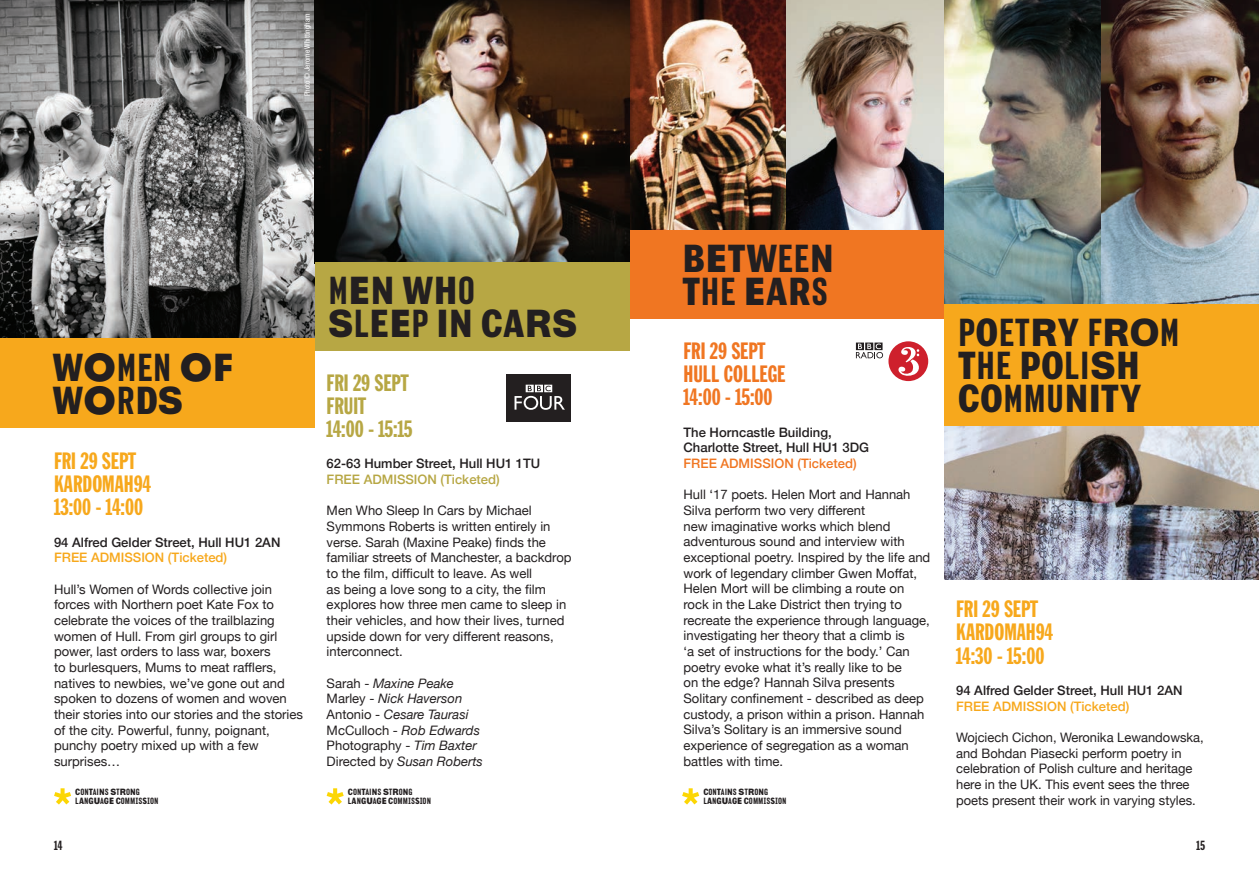
<style>
.page{position:relative;width:1259px;height:893px;background:#fff}
.page>*{position:absolute;margin:0;border:0;box-sizing:border-box;transform-origin:0 0}
.t1{font:42px/33px "Local Gothic";color:#231f20}
.t2{font:23.25px/23.2px "Franklin Gothic Std Extra Cond";color:#f7a81c}
.t3{font:23.25px/23.2px "Franklin Gothic Std Extra Cond";color:#f07622}
.t4{font:23.25px/23.2px "Franklin Gothic Std Extra Cond";color:#b7a744}
.t5{font:13.05px/15.6px "Helvetica Neue";color:#231f20}
.t6{font:500 13.05px/15.6px "Helvetica Neue";color:#231f20}
.t7{font:italic 13.05px/15.6px "Helvetica Neue";color:#231f20}
.t8{font:500 13.05px "Helvetica Neue";color:#f7a81c}
.t9{font:500 13.05px "Helvetica Neue";color:#f07622}
.t10{font:500 13.05px "Helvetica Neue";color:#b7a744}
.t11{font:13.05px "Franklin Gothic Std Extra Cond";color:#231f20}
.t12{font:9.75px/9.8px "Local Gothic";color:#231f20}
.t13{font:condensed 7.5px "Helvetica Neue LT Pro";color:#fff}
.s1{font-style:normal}
</style>
<div class="page">
<img style="left:0;top:0;width:315px;height:339px">
<div style="left:0;top:339px;width:315px;height:89px;background:#f7a81c"></div>
<svg style="left:682px;top:788px;width:17px;height:16px"></svg>
<svg style="left:54px;top:788px;width:17px;height:16px"></svg>
<img style="left:629px;top:0;width:315px;height:230px">
<div style="left:629px;top:230px;width:315px;height:89px;background:#f07622"></div>
<svg style="left:856px;top:341px;width:72px;height:40px"></svg>
<svg style="left:327px;top:788px;width:17px;height:16px"></svg>
<img style="left:315px;top:0;width:314px;height:262px">
<div style="left:315px;top:262px;width:314px;height:89px;background:#b7a744"></div>
<div style="left:507px;top:374px;width:64px;height:47px;background:#231f20"></div>
<svg style="left:514px;top:385px;width:51px;height:25px"></svg>
<img style="left:944px;top:0;width:315px;height:304px">
<div style="left:944px;top:304px;width:315px;height:123px;background:#f7a81c"></div>
<img style="left:944px;top:427px;width:315px;height:153px">
<p class="t13" style="left:303px;top:96px;width:84px;rotate:-90deg">Photo © Jerome Whittingham</p>
<h1 class="t1" style="left:52px;top:350px;width:183px">WOMEN OF<br>WORDS</h1>
<h2 class="t2" style="left:54px;top:450px;width:98px">FRI 29 SEPT<br>KARDOMAH94<br>13:00 - 14:00</h2>
<p class="t6" style="left:54px;top:533px;width:228px">94 Alfred Gelder Street, Hull HU1 2AN</p>
<p class="t8" style="left:54px;top:547px;width:175px">FREE ADMISSION (Ticketed)</p>
<p class="t5" style="left:54px;top:582px;width:250px">Hull’s Women of Words collective join forces with Northern poet Kate Fox to celebrate the voices of the trailblazing women of Hull. From girl groups to girl power, last orders to lass war, boxers<br>to burlesquers, Mums to meat rafflers, natives to newbies, we’ve gone out and spoken to dozens of women and woven their stories into our stories and the stories of the city. Powerful, funny, poignant, punchy poetry mixed up with a few surprises…</p>
<p class="t12" style="left:75px;top:787px;width:66px">CONTAI NS STRONG<br>LANG</p>
<p class="t12" style="left:94px;top:796px;width:61px">UAGE COMMISSION</p>
<h1 class="t1" style="left:328px;top:273px;width:251px">MEN WHO<br>SLEEP IN CARS</h1>
<h2 class="t4" style="left:327px;top:372px;width:87px">FRI 29 SEPT<br>FRUIT<br>14:00 - 15:15</h2>
<p class="t6" style="left:327px;top:455px;width:215px">62-63 Humber Street, Hull HU1 1TU</p>
<p class="t10" style="left:327px;top:469px;width:175px">FREE ADMISSION (Ticketed)</p>
<p class="t5" style="left:327px;top:504px;width:246px">Men Who Sleep In Cars by Michael Symmons Roberts is written entirely in verse. Sarah (Maxine Peake) finds the familiar streets of Manchester, a backdrop to the film, difficult to leave. As well<br>as being a love song to a city, the film explores how three men came to sleep in their vehicles, and how their lives, turned upside down for very different reasons, interconnect.</p>
<p class="t7" style="left:327px;top:676px;width:158px"><span class="s1">Sarah -</span> Maxine Peake<br><span class="s1">Marley -</span> Nick Haverson<br><span class="s1">Antonio -</span> Cesare Taurasi<br><span class="s1">McCulloch -</span> Rob Edwards<br><span class="s1">Photography -</span> Tim Baxter<br><span class="s1">Directed by</span> Susan Roberts</p>
<p class="t12" style="left:348px;top:787px;width:66px">CONTAI NS STRONG<br>LANG</p>
<p class="t12" style="left:366px;top:796px;width:61px">UAGE COMMISSION</p>
<h1 class="t1" style="left:682px;top:242px;width:148px">BETWEEN<br>THE EARS</h1>
<h2 class="t3" style="left:683px;top:340px;width:103px">FRI 29 SEPT<br>HULL COLLEGE<br>14:00 - 15:00</h2>
<p class="t6" style="left:683px;top:423px;width:187px">The Horncastle Building,<br>Charlotte Street, Hull HU1 3DG</p>
<p class="t9" style="left:683px;top:453px;width:175px">FREE ADMISSION (Ticketed)</p>
<p class="t5" style="left:683px;top:488px;width:248px">Hull ‘17 poets. Helen Mort and Hannah Silva perform two very different<br>new imaginative works which blend adventurous sound and interview with exceptional poetry. Inspired by the life and work of legendary climber Gwen Moffat, Helen Mort will be climbing a route on rock in the Lake District then trying to recreate the experience through language, investigating her theory that a climb is<br>‘a set of instructions for the body.’ Can poetry evoke what it’s really like to be<br>on the edge? Hannah Silva presents Solitary confinement - described as deep custody, a prison within a prison. Hannah Silva’s Solitary is an immersive sound experience of segregation as a woman battles with time.</p>
<p class="t12" style="left:703px;top:787px;width:66px">CONTAI NS STRONG<br>LANG</p>
<p class="t12" style="left:722px;top:796px;width:61px">UAGE COMMISSION</p>
<h1 class="t1" style="left:957px;top:316px;width:224px">POETRY FROM<br>THE POLISH<br>COMMUNIT</h1>
<h1 class="t1" style="left:1119px;top:382px;width:24px">Y</h1>
<h2 class="t2" style="left:956px;top:598px;width:98px">FRI 29 SEPT<br>KARDOMAH94<br>14:30 - 15:00</h2>
<p class="t6" style="left:956px;top:681px;width:228px">94 Alfred Gelder Street, Hull HU1 2AN</p>
<p class="t8" style="left:956px;top:696px;width:175px">FREE ADMISSION (Ticketed)</p>
<p class="t5" style="left:956px;top:730px;width:249px">Wojciech Cichon, Weronika Lewandowska, and Bohdan Piasecki perform poetry in celebration of Polish culture and heritage here in the UK. This event sees the three poets present their work in varying styles.</p>
<p class="t11" style="left:54px;top:838px;width:10px">14</p>
<p class="t11" style="left:1196px;top:838px;width:10px">15</p>
</div>
